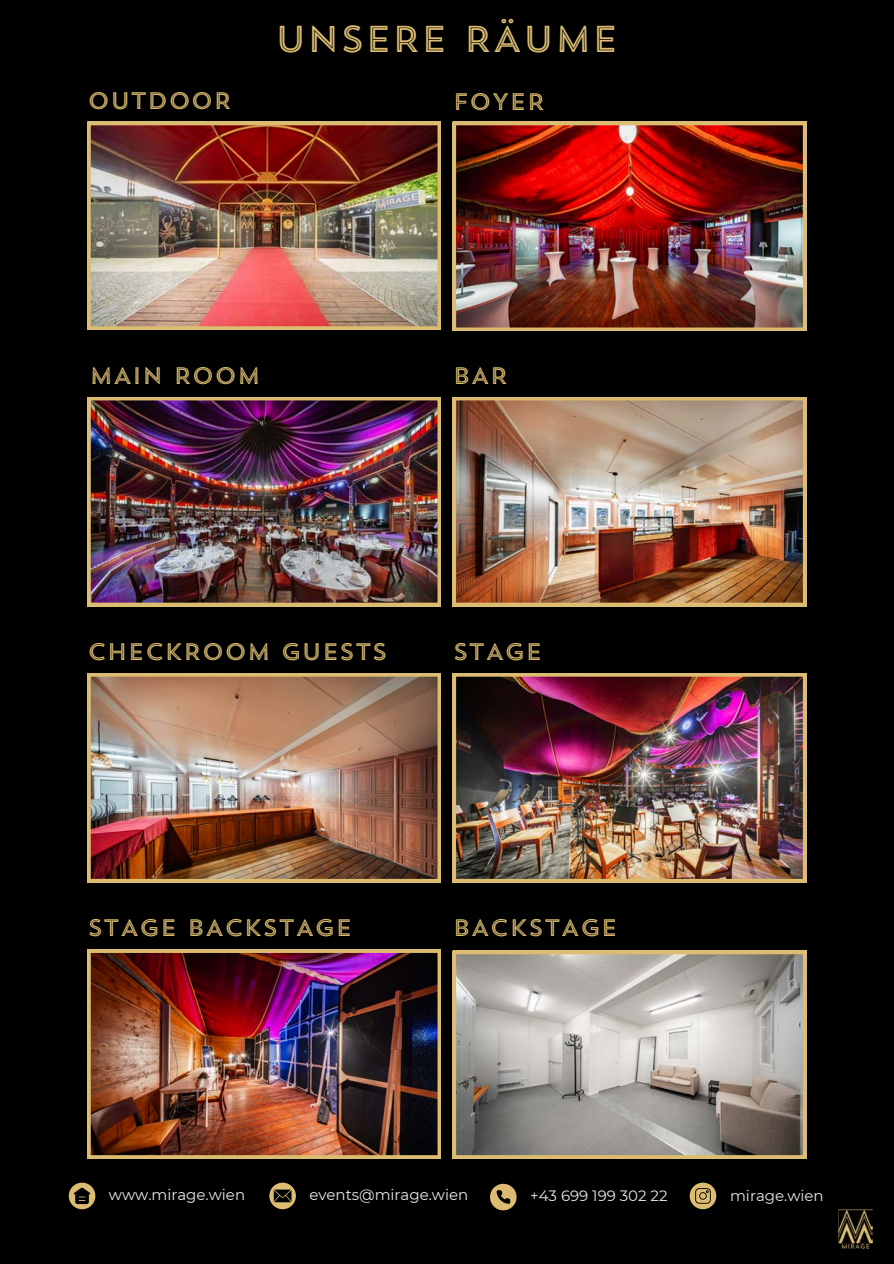
<style>
.page{position:relative;width:894px;height:1264px;background:#fff}
.page>*{position:absolute;margin:0;border:0;box-sizing:border-box;transform-origin:0 0}
.t1{font:37.2px "Trend Sans Five";color:#dbbc70}
.t2{font:23.7px "Trend Sans Five";color:#dbbc70}
.t3{font:15px "Montserrat";color:#ede7e7}
</style>
<div class="page">
<div style="left:0;top:0;width:893px;height:1263px;background:#000"></div>
<img style="left:838px;top:1209px;width:34px;height:39px">
<img style="left:87px;top:122px;width:354px;height:207px">
<img style="left:452px;top:122px;width:354px;height:209px">
<img style="left:87px;top:397px;width:354px;height:209px">
<img style="left:87px;top:673px;width:354px;height:209px">
<img style="left:452px;top:397px;width:354px;height:209px">
<img style="left:452px;top:673px;width:354px;height:209px">
<img style="left:87px;top:949px;width:354px;height:209px">
<svg style="left:452px;top:950px;width:354px;height:207px"></svg>
<svg style="left:490px;top:1183px;width:26px;height:27px"></svg>
<svg style="left:69px;top:1182px;width:26px;height:27px"></svg>
<svg style="left:269px;top:1182px;width:27px;height:27px"></svg>
<svg style="left:689px;top:1182px;width:27px;height:27px"></svg>
<h2 class="t1" style="left:275px;top:25px;width:345px">UNSERE RÄUME</h2>
<p class="t2" style="left:87px;top:91px;width:146px">OUTDOOR</p>
<h2 class="t2" style="left:452px;top:92px;width:94px">FOYER</h2>
<p class="t2" style="left:89px;top:366px;width:173px">MAIN ROOM</p>
<h2 class="t2" style="left:452px;top:366px;width:57px">BAR</h2>
<p class="t2" style="left:87px;top:642px;width:302px">CHECKROOM GUESTS</p>
<h2 class="t2" style="left:452px;top:642px;width:91px">STAGE</h2>
<p class="t2" style="left:87px;top:918px;width:266px">STAGE BACKSTAGE</p>
<p class="t2" style="left:452px;top:918px;width:167px">BACKSTAGE</p>
<p class="t3" style="left:109px;top:1185px;width:138px">www.mirage.wien</p>
<p class="t3" style="left:309px;top:1185px;width:160px">events@mirage.wien</p>
<p class="t3" style="left:530px;top:1186px;width:139px">+43 699 199 302 22</p>
<p class="t3" style="left:729px;top:1186px;width:95px">mirage.wien</p>
</div>
